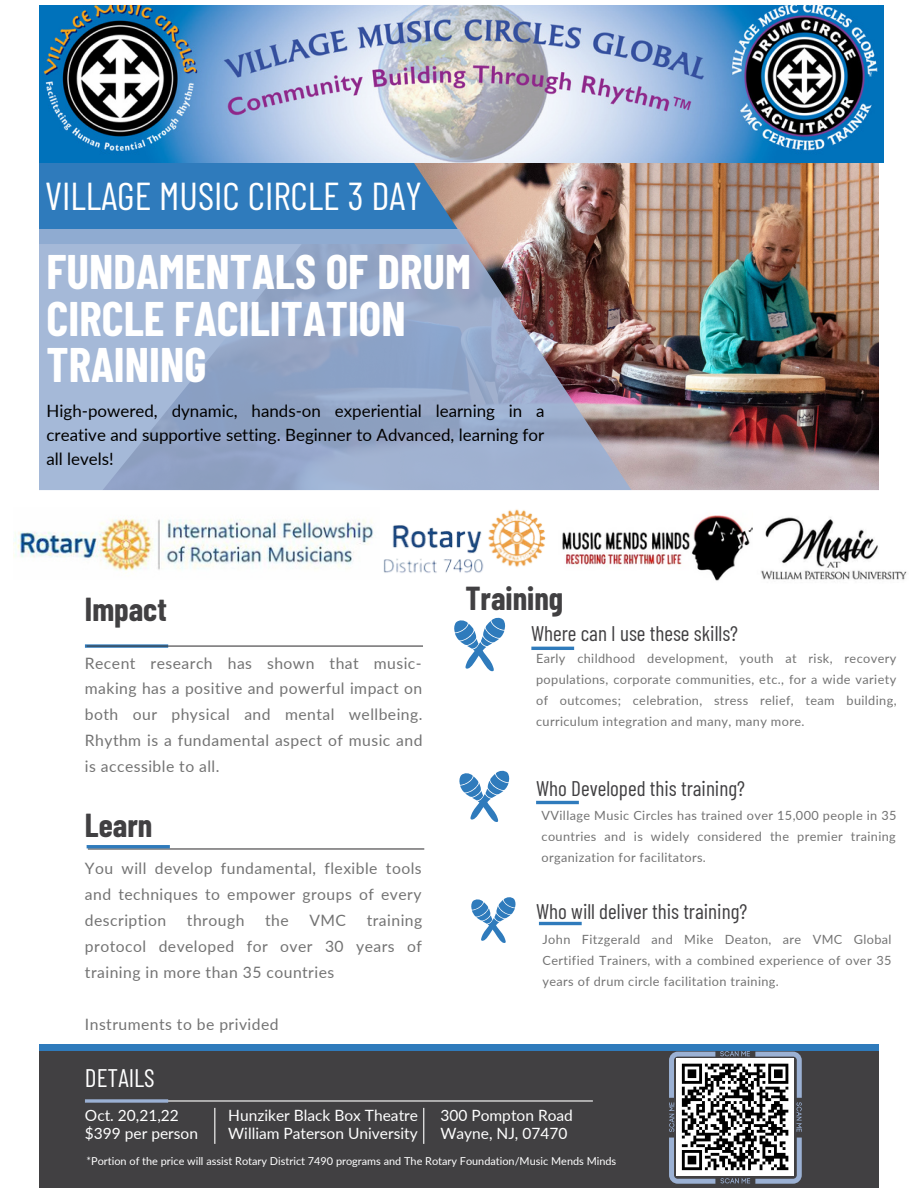
<style>
.page{position:relative;width:918px;height:1188px;background:#fff}
.page>*{position:absolute;margin:0;border:0;box-sizing:border-box;transform-origin:0 0}
.t1{font:700 47.4px/46.3px "Barlow Condensed";color:#fff}
.t2{font:38.85px "Barlow Condensed";color:#fff}
.t3{font:700 32.4px "Barlow Condensed";color:#414042}
.t4{font:25.35px "Barlow Condensed";color:#fff}
.t5{font:21.15px "Barlow Condensed";color:#414042}
.t6{font:16.95px/23.7px "Lato";color:#000;text-align:justify}
.t7{font:15.75px/25.8px "Lato";letter-spacing:.03em;color:#737373;text-align:justify}
.t8{font:15.45px "Lato";color:#fff}
.t9{font:12.75px/21.1px "Lato";letter-spacing:.03em;color:#737373;text-align:justify}
.t10{font:10.95px "Lato";color:#fff}
</style>
<div class="page">
<img style="left:468px;top:163px;width:411px;height:327px">
<svg style="left:39px;top:163px;width:429px;height:66px;background:#397cb7"></svg>
<img style="left:39px;top:229px;width:644px;height:261px">
<div style="left:39px;top:1047px;width:840px;height:141px;background:#414042"></div>
<div style="left:39px;top:1044px;width:840px;height:6px;background:#2f7bbc"></div>
<hr style="left:88px;top:848px;width:336px;height:2px;background:#414042">
<svg style="left:85px;top:644px;width:83px;height:4px"></svg>
<hr style="left:87px;top:646px;width:336px;height:1px;background:#414042">
<hr style="left:87px;top:845px;width:83px;height:3px;background:#2f7bbc">
<hr style="left:531px;top:647px;width:43px;height:3px;background:#2f7bbc">
<hr style="left:536px;top:801px;width:43px;height:3px;background:#2f7bbc">
<hr style="left:539px;top:922px;width:43px;height:3px;background:#2f7bbc">
<hr style="left:87px;top:1100px;width:506px;height:2px;background:#fff">
<svg style="left:85px;top:1099px;width:83px;height:4px"></svg>
<hr style="left:214px;top:1108px;width:1px;height:36px;background:#fff">
<hr style="left:423px;top:1108px;width:1px;height:36px;background:#fff">
<svg style="left:669px;top:1051px;width:133px;height:133px;background:#8b8e92"></svg>
<img style="left:562px;top:515px;width:191px;height:66px">
<img style="left:351px;top:433px;width:201px;height:140px">
<img style="left:13px;top:507px;width:366px;height:66px">
<img style="left:760px;top:517px;width:147px;height:63px">
<img style="left:39px;top:5px;width:845px;height:158px">
<svg style="left:454px;top:617px;width:52px;height:55px"></svg>
<svg style="left:459px;top:770px;width:51px;height:52px"></svg>
<svg style="left:471px;top:897px;width:45px;height:46px"></svg>
<p class="t2" style="left:45px;top:171px;width:378px">VILLAGE MUSIC CIRCLE 3 DAY</p>
<p class="t1" style="left:47px;top:247px;width:426px">FUNDAMENTALS OF DRUM<br>CIRCLE FACILITATION<br>TRAINING</p>
<p class="t6" style="left:47px;top:399px;width:500px">High-powered, dynamic, hands-on experiential learning in a creative and supportive setting. Beginner to Advanced, learning for all levels!</p>
<p class="t3" style="left:85px;top:589px;width:83px">Impact</p>
<p class="t7" style="left:85px;top:650px;width:339px">Recent research has shown that music&shy;making has a positive and powerful impact on both our physical and mental wellbeing.<br>Rhythm is a fundamental aspect of music and is accessible to all.</p>
<p class="t3" style="left:85px;top:805px;width:69px">Learn</p>
<p class="t7" style="left:85px;top:855px;width:338px">You will develop fundamental, flexible tools and techniques to empower groups of every description</p>
<p class="t7" style="left:187px;top:907px;width:59px">through</p>
<p class="t7" style="left:265px;top:907px;width:25px">the</p>
<p class="t7" style="left:309px;top:907px;width:38px">VMC</p>
<p class="t7" style="left:85px;top:907px;width:339px;text-indent:282px">training protocol developed for over 30 years of training in more than 35 countries</p>
<p class="t7" style="left:85px;top:1011px;width:195px">Instruments to be privided</p>
<p class="t4" style="left:85px;top:1062px;width:71px">DETAILS</p>
<p class="t3" style="left:465px;top:578px;width:99px">Training</p>
<p class="t5" style="left:531px;top:619px;width:209px">Where can I use these skills?</p>
<p class="t9" style="left:536px;top:647px;width:362px">Early childhood development, youth at risk, recovery populations, corporate communities, etc., for a wide variety of outcomes; celebration, stress relief, team building, curriculum integration and many, many more.</p>
<p class="t5" style="left:536px;top:775px;width:210px">Who Developed this training?</p>
<p class="t9" style="left:542px;top:804px;width:357px">VVillage Music Circles has trained over 15,000 people in 35 countries and is widely considered the premier training organization for facilitators.</p>
<p class="t5" style="left:536px;top:898px;width:213px">Who will deliver this training?</p>
<p class="t9" style="left:543px;top:928px;width:351px">John Fitzgerald and Mike Deaton, are VMC Global Certified Trainers, with a combined experience of over 35 years of drum circle facilitation training.</p>
<p class="t8" style="left:85px;top:1106px;width:96px">Oct. 20,21,22</p>
<p class="t8" style="left:228px;top:1106px;width:191px">Hunziker Black Box Theatre</p>
<p class="t8" style="left:85px;top:1124px;width:115px">$399 per person</p>
<p class="t8" style="left:440px;top:1106px;width:134px">300 Pompton Road</p>
<p class="t8" style="left:228px;top:1124px;width:191px">William Paterson University</p>
<p class="t8" style="left:440px;top:1124px;width:128px">Wayne, NJ, 07470</p>
<p class="t10" style="left:87px;top:1154px;width:531px">*Portion of the price will assist Rotary District 7490 programs and The Rotary Foundation/Music Mends Minds</p>
</div>
